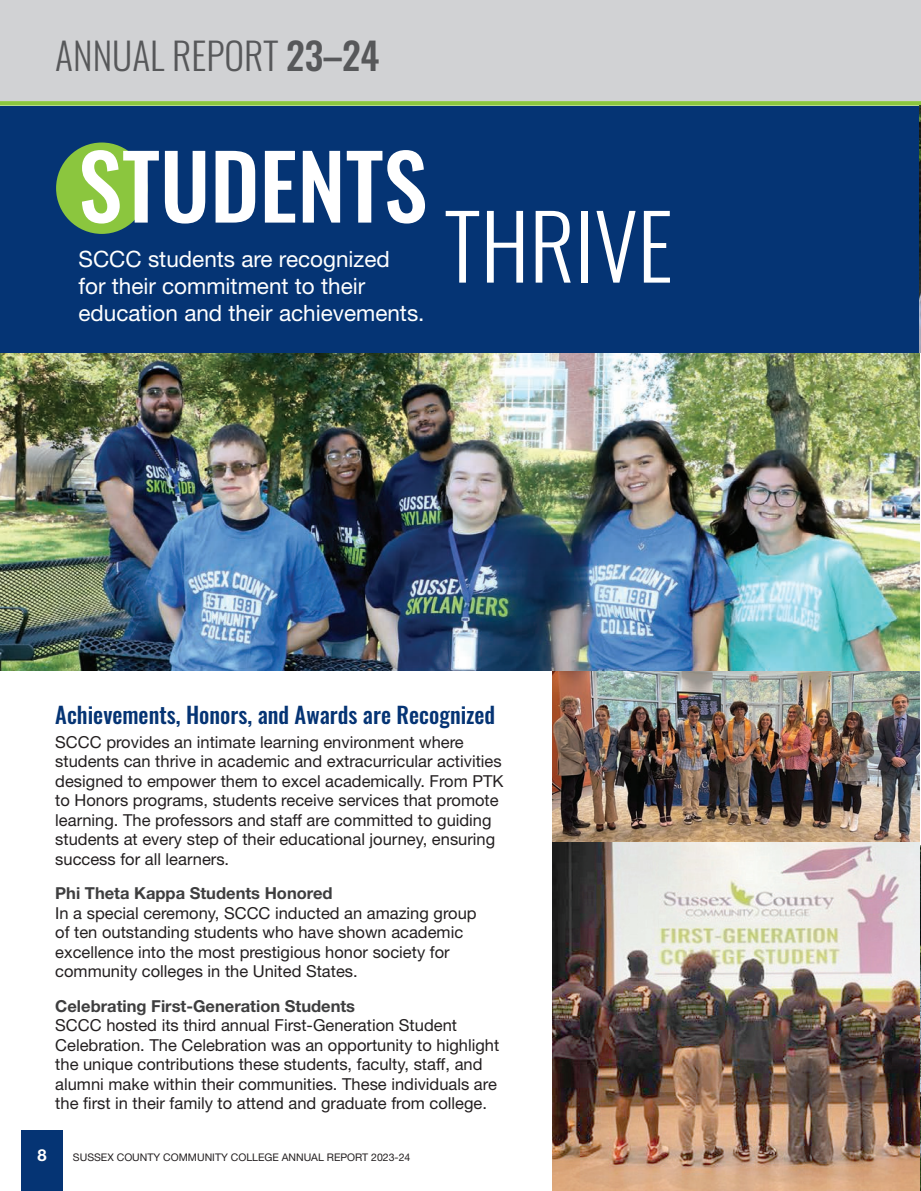
<style>
.page{position:relative;width:921px;height:1191px;background:#fff}
.page>*{position:absolute;margin:0;border:0;box-sizing:border-box;transform-origin:0 0}
.Heading_Sub{font:500 88.5px "Oswald";color:#fff}
.Heading_Sub-2{font:300 88.5px "Oswald";color:#fff}
.Heading_24_pt{font:300 37.5px "Oswald";color:#57585a}
.Heading_Sub-3{font:22.5px/27px "Helvetica Neue LT Std";color:#fff}
.Body_Text{font:500 22.5px "Oswald";color:#053474}
.Body_Text-2{font:16.5px/19.5px "Helvetica Neue LT Std";color:#231f20}
.Body_Text-3{font:700 16.5px "Helvetica Neue LT Std";color:#3e3e3f}
.t1{font:700 16.5px "Helvetica Neue LT Std";color:#fff}
.t2{font:10.5px "Helvetica Neue LT Std";color:#231f20}
.s1{font-weight:500}
</style>
<div class="page">
<img style="left:919px;top:845px;width:2px;height:343px">
<div style="left:22px;top:1130px;width:41px;height:61px;background:#053474"></div>
<div style="left:0;top:0;width:921px;height:101px;background:#d1d2d4"></div>
<div style="left:0;top:101px;width:921px;height:5px;background:#8bc63e"></div>
<img style="left:0;top:352px;width:919px;height:319px">
<div style="left:0;top:106px;width:919px;height:246px;background:#053474"></div>
<div style="left:56px;top:142px;width:91px;height:92px;background:#8bc63e;border-radius:50%"></div>
<img style="left:919px;top:106px;width:2px;height:246px">
<img style="left:552px;top:671px;width:367px;height:172px">
<img style="left:552px;top:843px;width:367px;height:348px">
<p class="Heading_24_pt" style="left:55px;top:22px;width:325px">ANNUAL REPORT <span class="s1">23–24</span></p>
<p class="Heading_Sub" style="left:78px;top:140px;width:350px">STUDENTS</p>
<p class="Heading_Sub-3" style="left:78px;top:245px;width:313px">SCCC students are recognized for their commitment to their</p>
<p class="Heading_Sub-3" style="left:78px;top:299px;width:347px">education and their achievements.</p>
<p class="Heading_Sub-2" style="left:444px;top:168px;width:230px">THRIVE</p>
<p class="Body_Text" style="left:55px;top:702px;width:441px">Achievements, Honors, and Awards are Recognized</p>
<p class="Body_Text-2" style="left:55px;top:732px;width:450px">SCCC provides an intimate learning environment where students can thrive in academic and extracurricular activities designed to empower them to excel academically. From PTK to Honors programs, students receive services that promote learning. The professors and staff are committed to guiding students at every step of their educational journey, ensuring success for all learners.</p>
<p class="Body_Text-3" style="left:55px;top:883px;width:279px">Phi Theta Kappa Students Honored</p>
<p class="Body_Text-2" style="left:55px;top:903px;width:423px">In a special ceremony, SCCC inducted an amazing group of ten outstanding students who have shown academic excellence into the most prestigious honor society for community colleges in the United States.</p>
<p class="Body_Text-3" style="left:55px;top:995px;width:301px">Celebrating First-Generation Students</p>
<p class="Body_Text-2" style="left:55px;top:1015px;width:445px">SCCC hosted its third annual First-Generation Student Celebration. The Celebration was an opportunity to highlight the unique contributions these students, faculty, staff, and alumni make within their communities. These individuals are the first in their family to attend and graduate from college.</p>
<p class="t1" style="left:38px;top:1144px;width:11px">8</p>
<p class="t2" style="left:73px;top:1150px;width:339px">SUSSEX COUNTY COMMUNITY COLLEGE ANNUAL REPORT 2023-24</p>
</div>
